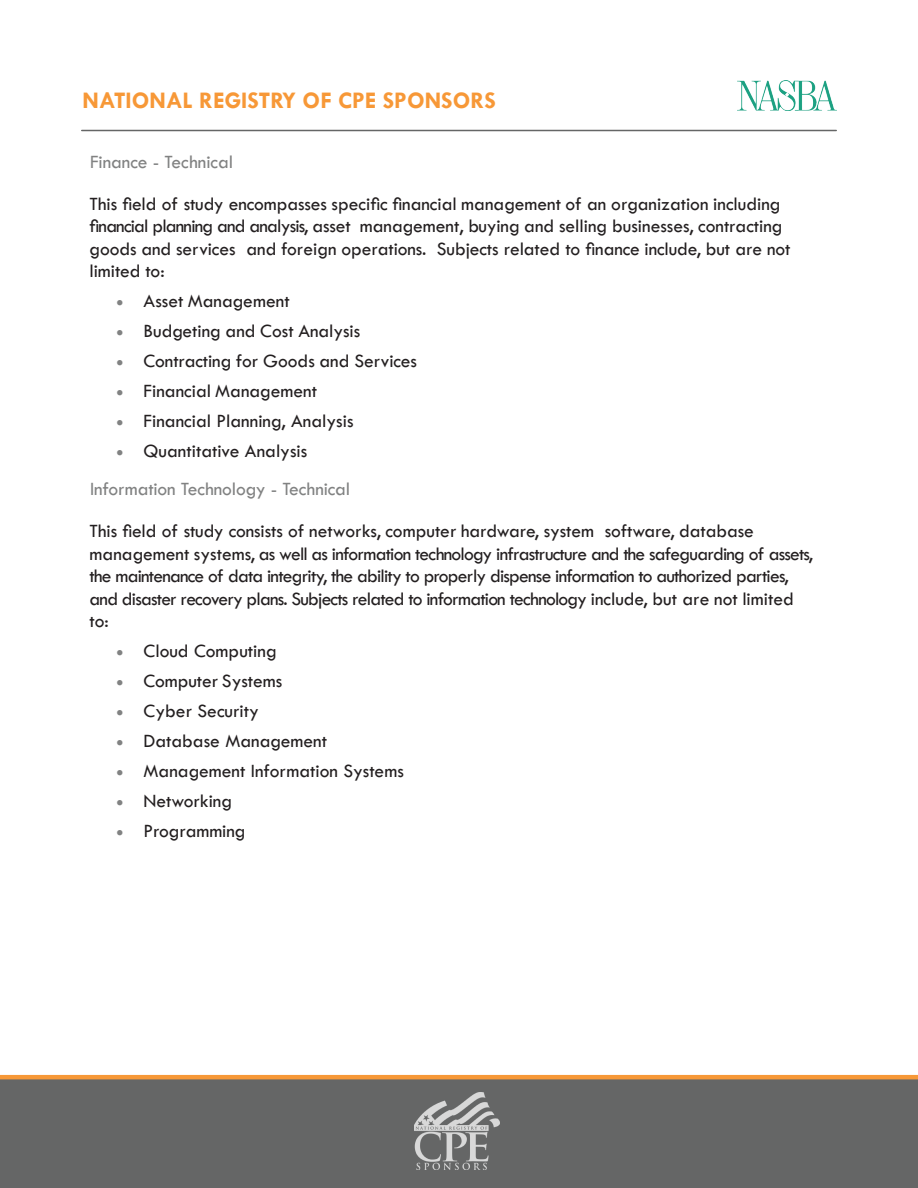
<style>
.page{position:relative;width:918px;height:1188px;background:#fff}
.page>*{position:absolute;margin:0;border:0;box-sizing:border-box;transform-origin:0 0}
.t1{font:700 24px "Tw Cen";color:#f79837}
.t2{font:19.5px/22.5px "Tw Cen";letter-spacing:-.005em;color:#231f20}
.t3{font:19.5px/22.5px "Tw Cen";letter-spacing:-.04em;color:#231f20}
.t4{font:19.5px/37.5px "Tw Cen";letter-spacing:-.005em;color:#818282}
.s1{color:#818282}
.s2{color:#231f20}
</style>
<div class="page">
<div style="left:0;top:1079px;width:918px;height:109px;background:#656666"></div>
<hr style="left:82px;top:130px;width:754px;height:1px;background:#656666">
<hr style="left:0;top:1075px;width:918px;height:4px;background:#f79837">
<img style="left:738px;top:81px;width:98px;height:29px">
<img style="left:414px;top:1093px;width:86px;height:76px">
<p class="t1" style="left:82px;top:86px;width:415px">NATIONAL REGISTRY OF CPE SPONSORS</p>
<p class="t4" style="left:90px;top:143px;width:145px">Finance - Technical</p>
<p class="t2" style="left:90px;top:192px;width:702px">This field of study encompasses specific financial management of an organization including financial planning and analysis, asset management, buying and selling businesses, contracting goods and services and foreign operations. Subjects related to finance include, but are not limited to:</p>
<p class="t2" style="left:117px;top:290px;width:174px"><span class="s1">•</span> Asset Management</p>
<p class="t2" style="left:117px;top:320px;width:245px"><span class="s1">•</span> Budgeting and Cost Analysis</p>
<p class="t2" style="left:117px;top:350px;width:302px"><span class="s1">•</span> Contracting for Goods and Services</p>
<p class="t2" style="left:117px;top:380px;width:202px"><span class="s1">•</span> Financial Management</p>
<p class="t2" style="left:117px;top:410px;width:238px"><span class="s1">•</span> Financial Planning, Analysis</p>
<p class="t4" style="left:90px;top:432px;width:262px;text-indent:27px">• <span class="s2">Quantitative Analysis<br></span>Information Technology - Technical</p>
<p class="t3" style="left:90px;top:520px;width:725px">This field of study consists of networks, computer hardware, system software, database management systems, as well as information technology infrastructure and the safeguarding of assets, the maintenance of data integrity, the ability to properly dispense information to authorized parties, and disaster recovery plans. Subjects related to information technology include, but are not limited to:</p>
<p class="t2" style="left:117px;top:640px;width:162px"><span class="s1">•</span> Cloud Computing</p>
<p class="t2" style="left:117px;top:670px;width:167px"><span class="s1">•</span> Computer Systems</p>
<p class="t2" style="left:117px;top:700px;width:144px"><span class="s1">•</span> Cyber Security</p>
<p class="t2" style="left:117px;top:730px;width:212px"><span class="s1">•</span> Database Management</p>
<p class="t2" style="left:117px;top:760px;width:289px"><span class="s1">•</span> Management Information Systems</p>
<p class="t2" style="left:117px;top:790px;width:117px"><span class="s1">•</span> Networking</p>
<p class="t2" style="left:117px;top:820px;width:131px"><span class="s1">•</span> Programming</p>
</div>
